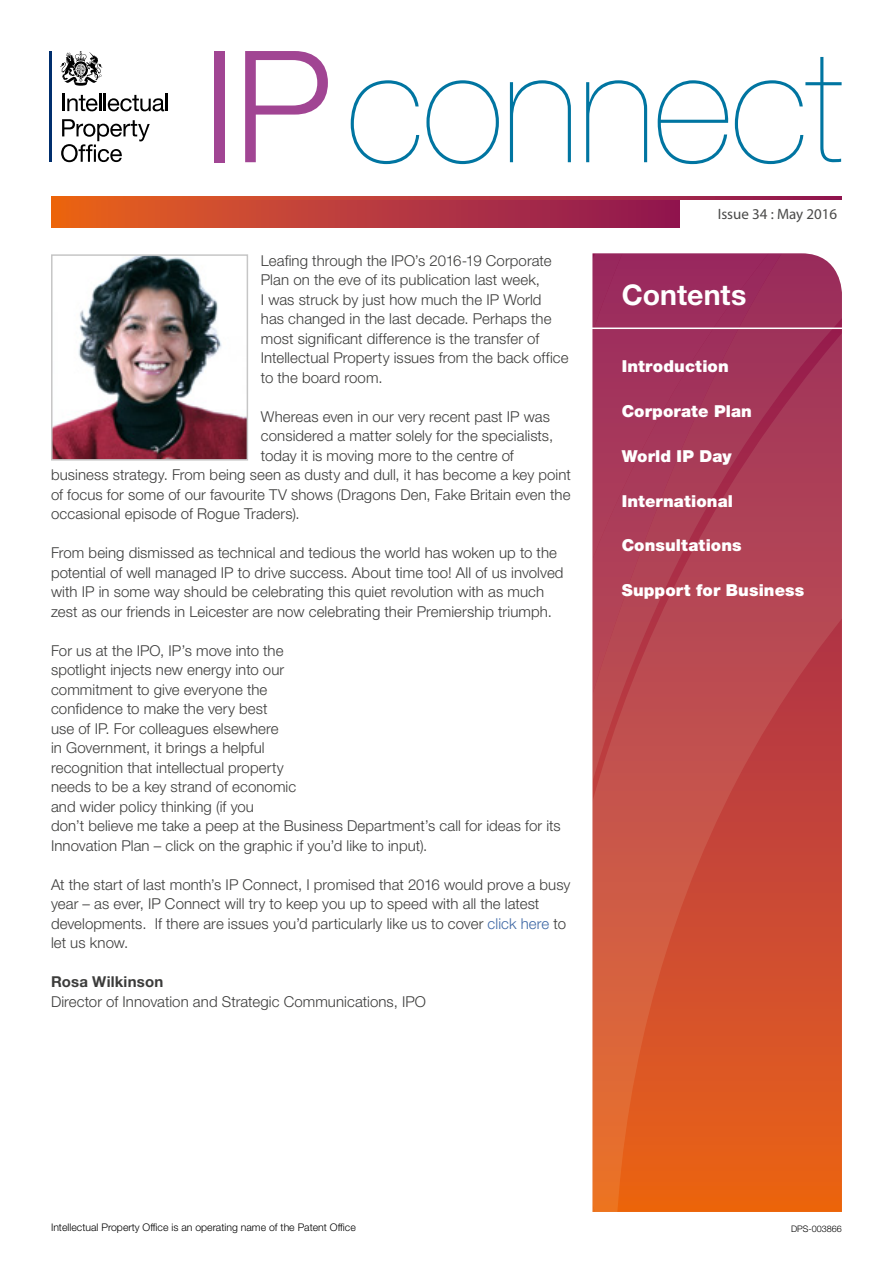
<style>
.page{position:relative;width:893px;height:1263px;background:#fff}
.page>*{position:absolute;margin:0;border:0;box-sizing:border-box;transform-origin:0 0}
.Content_Headings{font:700 28.5px "Helvetica Neue LT Std";color:#fff}
.Contents_Heading{font:900 16.5px "Helvetica Neue LT Std";letter-spacing:.005em;color:#fff}
.Body{font:300 15px/19.5px "Helvetica Neue LT Std";letter-spacing:.005em;color:#3c3c3b}
.t1{font:15px "Myriad Pro";color:#4a4a49}
.t2{font:300 10.5px "Helvetica Neue LT Std";color:#000}
.t3{font:300 9px "Helvetica Neue LT Std";color:#000}
.s1{color:#3f68a5}
.s2{font-weight:700}
</style>
<div class="page">
<svg style="left:678px;top:253px;width:164px;height:959px;background:#c3483c"></svg>
<svg style="left:592px;top:253px;width:169px;height:852px;background:#ba464c"></svg>
<svg style="left:592px;top:1058px;width:86px;height:154px;background:#e46423"></svg>
<div style="left:214px;top:51px;width:11px;height:111px;background:#a14593"></div>
<svg style="left:245px;top:51px;width:83px;height:111px"></svg>
<svg style="left:351px;top:80px;width:68px;height:84px"></svg>
<svg style="left:426px;top:80px;width:73px;height:84px"></svg>
<svg style="left:510px;top:80px;width:61px;height:82px"></svg>
<svg style="left:586px;top:80px;width:61px;height:82px"></svg>
<svg style="left:658px;top:80px;width:71px;height:84px"></svg>
<svg style="left:735px;top:57px;width:107px;height:107px"></svg>
<div style="left:51px;top:198px;width:629px;height:29px;background:linear-gradient(to right,#e9631d,#8d1557)"></div>
<svg style="left:51px;top:197px;width:791px;height:2px;background:#bb3c39"></svg>
<img style="left:54px;top:257px;width:191px;height:201px">
<div style="left:51px;top:254px;width:197px;height:207px;border:2px solid #c6c6c6"></div>
<hr style="left:50px;top:51px;width:2px;height:111px;background:#002e6d">
<svg style="left:62px;top:94px;width:106px;height:17px"></svg>
<svg style="left:61px;top:119px;width:89px;height:43px"></svg>
<svg style="left:60px;top:51px;width:43px;height:35px"></svg>
<hr style="left:592px;top:328px;width:250px;height:1px;background:#fff">
<p class="Body" style="left:261px;top:250px;width:309px">Leafing through the IPO’s 2016-19 Corporate Plan on the eve of its publication last week,<br>I was struck by just how much the IP World<br>has changed in the last decade. Perhaps the most significant difference is the transfer of Intellectual Property issues from the back office to the board room.</p>
<p class="Body" style="left:261px;top:406px;width:291px">Whereas even in our very recent past IP was</p>
<p class="Body" style="left:261px;top:426px;width:294px">considered a matter solely for the specialists,</p>
<p class="Body" style="left:261px;top:445px;width:254px">today it is moving more to the centre of</p>
<p class="Body" style="left:51px;top:465px;width:521px">business strategy. From being seen as dusty and dull, it has become a key point</p>
<p class="Body" style="left:51px;top:484px;width:521px">of focus for some of our favourite TV shows (Dragons Den, Fake Britain even the</p>
<p class="Body" style="left:51px;top:504px;width:250px">occasional episode of Rogue Traders).</p>
<p class="Body" style="left:51px;top:543px;width:514px">From being dismissed as technical and tedious the world has woken up to the potential of well managed IP to drive success. About time too! All of us involved with IP in some way should be celebrating this quiet revolution with as much zest as our friends in Leicester are now celebrating their Premiership triumph.</p>
<p class="Body" style="left:51px;top:640px;width:511px">For us at the IPO, IP’s move into the<br>spotlight injects new energy into our<br>commitment to give everyone the<br>confidence to make the very best<br>use of IP. For colleagues elsewhere<br>in Government, it brings a helpful<br>recognition that intellectual property<br>needs to be a key strand of economic<br>and wider policy thinking (if you<br>don’t believe me take a peep at the Business Department’s call for ideas for its Innovation Plan – click on the graphic if you’d like to input).</p>
<p class="Body" style="left:51px;top:874px;width:521px">At the start of last month’s IP Connect, I promised that 2016 would prove a busy year – as ever, IP Connect will try to keep you up to speed with all the latest developments. If there are issues you’d particularly like us to cover <span class="s1">click here</span> to let us know.</p>
<p class="Body" style="left:51px;top:972px;width:376px"><span class="s2">Rosa Wilkinson<br></span>Director of Innovation and Strategic Communications, IPO</p>
<p class="t1" style="left:718px;top:205px;width:121px">Issue 34 : May 2016</p>
<p class="Content_Headings" style="left:622px;top:277px;width:126px">Contents</p>
<p class="Contents_Heading" style="left:622px;top:357px;width:109px">Introduction</p>
<p class="Contents_Heading" style="left:622px;top:401px;width:132px">Corporate Plan</p>
<p class="Contents_Heading" style="left:622px;top:446px;width:112px">World IP Day</p>
<p class="Contents_Heading" style="left:622px;top:491px;width:113px">International</p>
<p class="Contents_Heading" style="left:622px;top:535px;width:122px">Consultations</p>
<p class="Contents_Heading" style="left:622px;top:580px;width:184px">Support for Business</p>
<p class="t2" style="left:51px;top:1221px;width:306px">Intellectual Property Office is an operating name of the Patent Office</p>
<p class="t3" style="left:791px;top:1223px;width:52px">DPS-003866</p>
</div>
